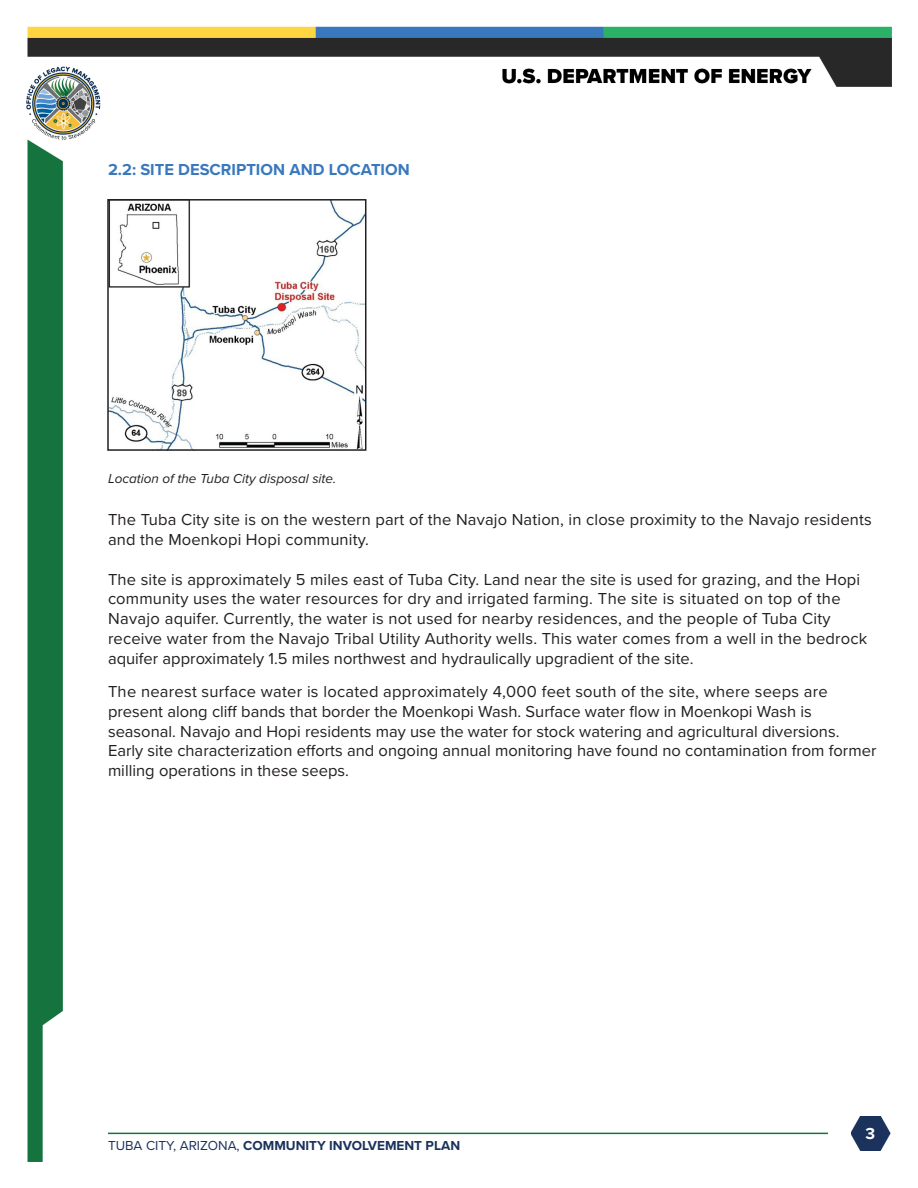
<style>
.page{position:relative;width:918px;height:1188px;background:#fff}
.page>*{position:absolute;margin:0;border:0;box-sizing:border-box;transform-origin:0 0}
.t1{font:16.5px/19.8px "Proxima Nova";letter-spacing:.01em;color:#231f20}
.Subheader{font:700 16.5px "Proxima Nova";color:#3978bd}
.t2{font:700 16.5px "Proxima Nova";color:#fff}
.t3{font:700 13.5px "Proxima Nova";color:#1b325c}
.Captions{font:italic 13.5px "Proxima Nova";color:#231f20}
.s1{font-weight:400}
</style>
<div class="page">
<img style="left:26px;top:26px;width:866px;height:1136px">
<img style="left:851px;top:1116px;width:40px;height:34px">
<hr style="left:108px;top:1133px;width:720px;height:1px;background:#15733e">
<img style="left:110px;top:202px;width:253px;height:246px">
<div style="left:107px;top:199px;width:259px;height:252px;border:2px solid #231f20"></div>
<p class="Subheader" style="left:108px;top:157px;width:303px">2.2: SITE DESCRIPTION AND LOCATION</p>
<p class="Captions" style="left:108px;top:468px;width:230px">Location of the Tuba City disposal site.</p>
<p class="t1" style="left:108px;top:509px;width:765px">The Tuba City site is on the western part of the Navajo Nation, in close proximity to the Navajo residents and the Moenkopi Hopi community.</p>
<p class="t1" style="left:108px;top:568px;width:761px">The site is approximately 5 miles east of Tuba City. Land near the site is used for grazing, and the Hopi community uses the water resources for dry and irrigated farming. The site is situated on top of the Navajo aquifer. Currently, the water is not used for nearby residences, and the people of Tuba City receive water from the Navajo Tribal Utility Authority wells. This water comes from a well in the bedrock aquifer approximately 1.5 miles northwest and hydraulically upgradient of the site.</p>
<p class="t1" style="left:108px;top:681px;width:770px">The nearest surface water is located approximately 4,000 feet south of the site, where seeps are present along cliff bands that border the Moenkopi Wash. Surface water flow in Moenkopi Wash is seasonal. Navajo and Hopi residents may use the water for stock watering and agricultural diversions.<br>Early site characterization efforts and ongoing annual monitoring have found no contamination from former milling operations in these seeps.</p>
<p class="t3" style="left:108px;top:1135px;width:354px"><span class="s1">TUBA CITY, ARIZONA,</span> COMMUNITY INVOLVEMENT PLAN</p>
<p class="t2" style="left:866px;top:1121px;width:11px">3</p>
</div>
